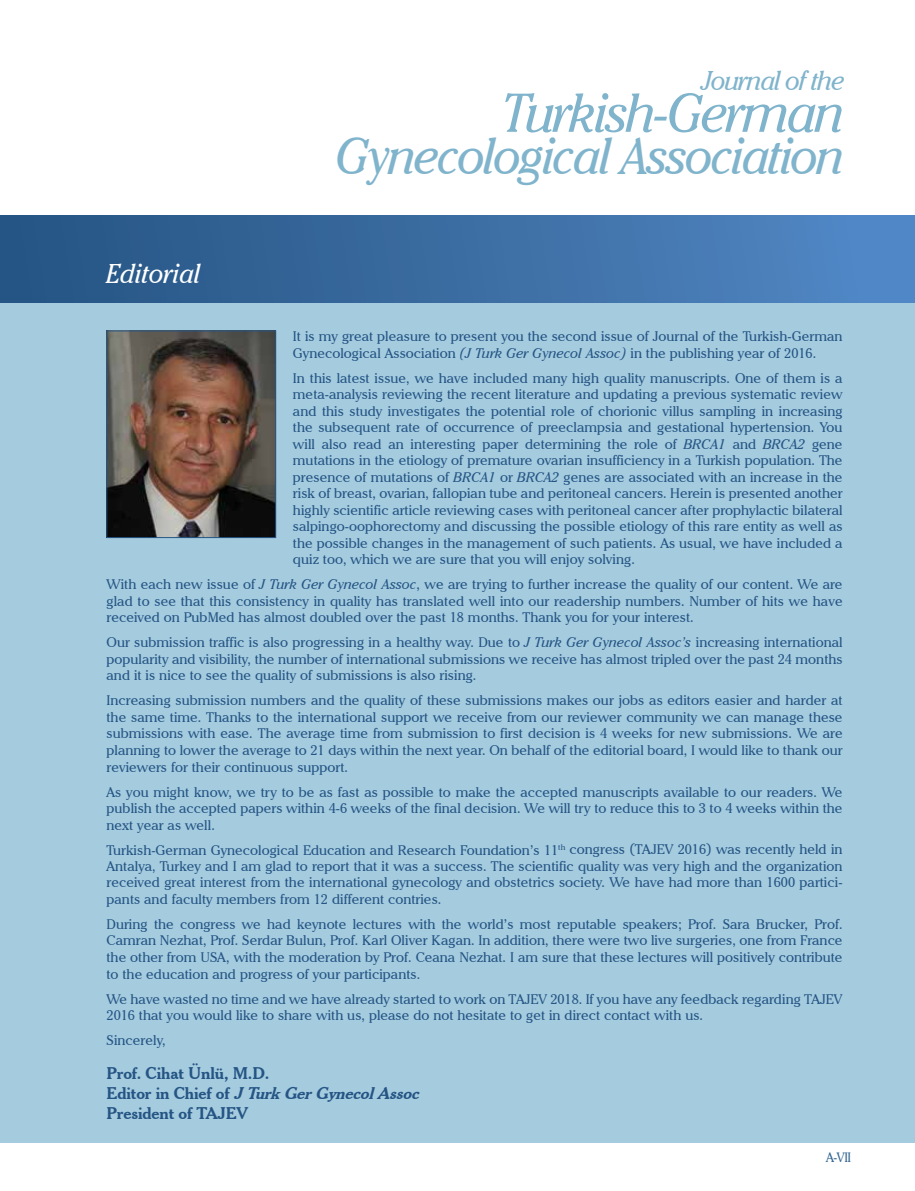
<style>
.page{position:relative;width:915px;height:1191px;background:#fff}
.page>*{position:absolute;margin:0;border:0;box-sizing:border-box;transform-origin:0 0}
.t1{font:italic 54px "Cheltenham IT Cby BT";letter-spacing:-.04em;color:#80b4cc;scale:.94 1}
.t2{font:italic 51px "Cheltenham IT Cby BT";letter-spacing:-.04em;color:#80b4cc;scale:.94 1}
.t3{font:italic 27px "Cheltenham IT Cby BT";letter-spacing:-.04em;color:#80b4cc;scale:.94 1}
.t4{font:italic 27px "Cheltenham IT Cby BT";color:#fff;scale:.94 1}
.t5{font:700 16.5px/19.8px "Cheltenham BT";letter-spacing:-.01em;color:#255584}
.t6{font:13.8px/16.5px "Cheltenham IT Cby BT";color:#255584;text-align:justify}
.t7{font:13.5px "Cheltenham IT Cby BT";color:#366894;scale:.94 1}
.s1{font-style:italic}
</style>
<div class="page">
<div style="left:0;top:215px;width:914px;height:88px;background:linear-gradient(to right,#255380,#5388c6)"></div>
<div style="left:0;top:303px;width:914px;height:839px;background:#a5cbdf"></div>
<img style="left:108px;top:333px;width:166px;height:203px">
<div style="left:106px;top:331px;width:170px;height:207px;border:1px solid #255584"></div>
<h3 class="t4" style="left:106px;top:257px;width:102px">Editorial</h3>
<h3 class="t3" style="left:701px;top:64px;width:154px">Journal of the</h3>
<h1 class="t1" style="left:501px;top:80px;width:367px">Turkish-German</h1>
<h2 class="t2" style="left:336px;top:125px;width:542px">Gynecological Association</h2>
<p class="t6" style="left:293px;top:328px;width:551px">It is my great pleasure to present you the second issue of Journal of the Turkish-German<br>Gynecological Association <span class="s1">(J Turk Ger Gynecol Assoc)</span> in the publishing year of 2016.</p>
<p class="t6" style="left:293px;top:369px;width:551px">In this latest issue, we have included many high quality manuscripts. One of them is a meta-analysis reviewing the recent literature and updating a previous systematic review and this study investigates the potential role of chorionic villus sampling in increasing the subsequent rate of occurrence of preeclampsia and gestational hypertension. You will also read an interesting paper determining the role of <span class="s1">BRCA1</span> and <span class="s1">BRCA2</span> gene mutations in the etiology of premature ovarian insufficiency in a Turkish population. The presence of mutations of <span class="s1">BRCA1</span> or <span class="s1">BRCA2</span> genes are associated with an increase in the risk of breast, ovarian, fallopian tube and peritoneal cancers. Herein is presented another highly scientific article reviewing cases with peritoneal cancer after prophylactic bilateral salpingo-oophorectomy and discussing the possible etiology of this rare entity as well as the possible changes in the management of such patients. As usual, we have included a quiz too, which we are sure that you will enjoy solving.</p>
<p class="t6" style="left:106px;top:576px;width:737px">With each new issue of <span class="s1">J Turk Ger Gynecol Assoc</span>, we are trying to further increase the quality of our content. We are glad to see that this consistency in quality has translated well into our readership numbers. Number of hits we have received on PubMed has almost doubled over the past 18 months. Thank you for your interest.</p>
<p class="t6" style="left:106px;top:634px;width:737px">Our submission traffic is also progressing in a healthy way. Due to <span class="s1">J Turk Ger Gynecol Assoc’s</span> increasing international popularity and visibility, the number of international submissions we receive has almost tripled over the past 24 months and it is nice to see the quality of submissions is also rising.</p>
<p class="t6" style="left:106px;top:692px;width:737px">Increasing submission numbers and the quality of these submissions makes our jobs as editors easier and harder at the same time. Thanks to the international support we receive from our reviewer community we can manage these submissions with ease. The average time from submission to first decision is 4 weeks for new submissions. We are planning to lower the average to 21 days within the next year. On behalf of the editorial board, I would like to thank our reviewers for their continuous support.</p>
<p class="t6" style="left:106px;top:783px;width:737px">As you might know, we try to be as fast as possible to make the accepted manuscripts available to our readers. We publish the accepted papers within 4-6 weeks of the final decision. We will try to reduce this to 3 to 4 weeks within the next year as well.</p>
<p class="t6" style="left:106px;top:841px;width:737px">Turkish-German Gynecological Education and Research Foundation’s 11<sup>th</sup> congress (TAJEV 2016) was recently held in Antalya, Turkey and I am glad to report that it was a success. The scientific quality was very high and the organization received great interest from the international gynecology and obstetrics society. We have had more than 1600 partici&shy;pants and faculty members from 12 different contries.</p>
<p class="t6" style="left:106px;top:915px;width:737px">During the congress we had keynote lectures with the world’s most reputable speakers; Prof. Sara Brucker, Prof.<br>Camran Nezhat, Prof. Serdar Bulun, Prof. Karl Oliver Kagan. In addition, there were two live surgeries, one from France the other from USA, with the moderation by Prof. Ceana Nezhat. I am sure that these lectures will positively contribute to the education and progress of your participants.</p>
<p class="t6" style="left:106px;top:990px;width:737px">We have wasted no time and we have already started to work on TAJEV 2018. If you have any feedback regarding TAJEV<br>2016 that you would like to share with us, please do not hesitate to get in direct contact with us.</p>
<p class="t6" style="left:106px;top:1031px;width:61px">Sincerely,</p>
<p class="t5" style="left:106px;top:1063px;width:319px">Prof. Cihat Ünlü, M.D.<br>E d i t o r i n C h i e f o f <span class="s1">JTurkGerGynecolAssoc<br></span>President of TAJEV</p>
<p class="t7" style="left:825px;top:1148px;width:28px">A-VII</p>
</div>
